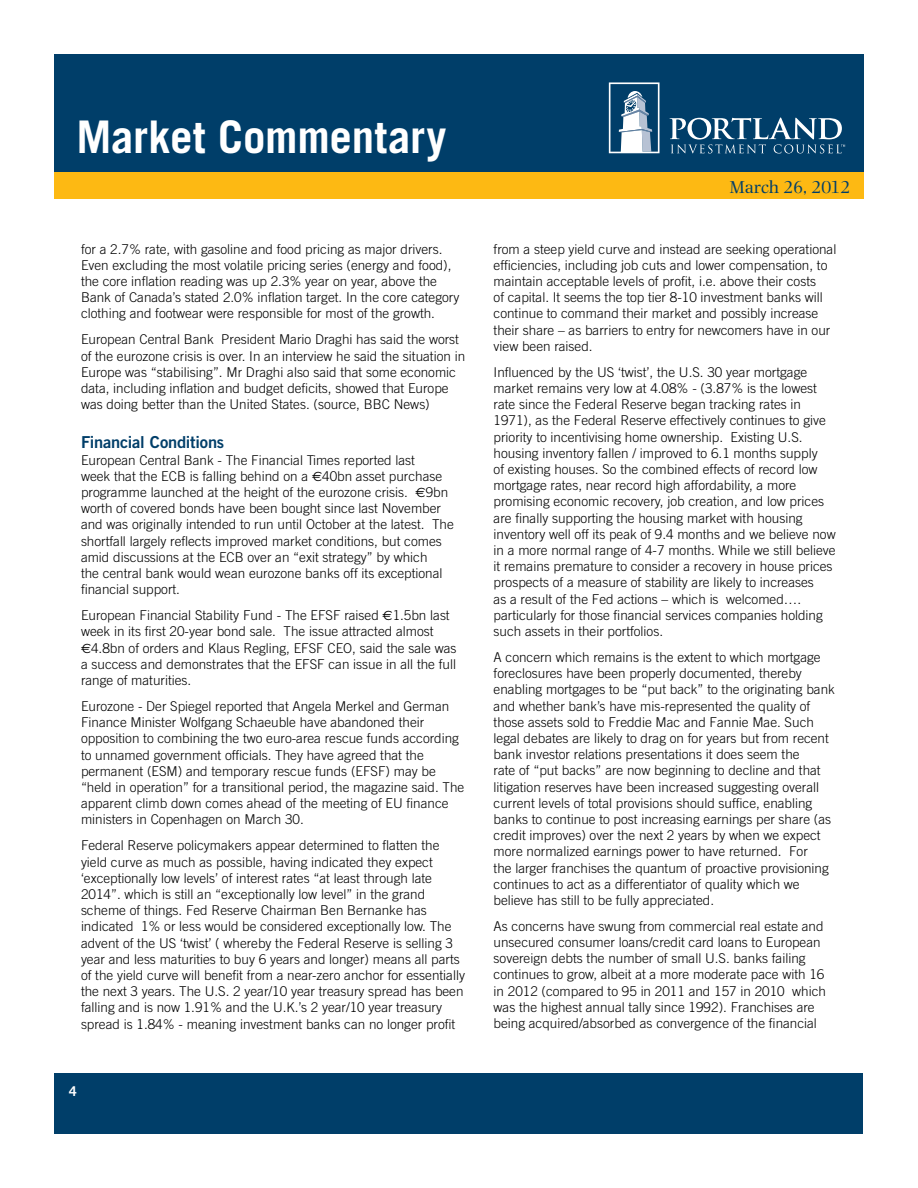
<style>
.page{position:relative;width:918px;height:1188px;background:#fff}
.page>*{position:absolute;margin:0;border:0;box-sizing:border-box;transform-origin:0 0}
.t1{font:700 45px "Trade Gothic";letter-spacing:-.005em;color:#fff}
.t2{font:18px "Photina";letter-spacing:-.025em;color:#003e69}
.t3{font:16.5px "Trade Gothic Bold Two";letter-spacing:-.015em;color:#003e69}
.t4{font:300 13.5px/16.2px "Trade Gothic";color:#000}
.t5{font:700 13.5px "Trade Gothic";color:#fff}
.s1{font-family:"Euro Sans";font-weight:400}
</style>
<div class="page">
<div style="left:55px;top:1073px;width:808px;height:60px;background:#003e69"></div>
<div style="left:54px;top:54px;width:810px;height:142px;background:#003e69"></div>
<svg style="left:609px;top:82px;width:51px;height:71px"></svg>
<svg style="left:670px;top:118px;width:175px;height:35px"></svg>
<div style="left:54px;top:172px;width:810px;height:28px;background:#fdb913"></div>
<h1 class="t1" style="left:76px;top:109px;width:371px">Market Commentary</h1>
<p class="t4" style="left:81px;top:241px;width:380px">for a 2.7% rate, with gasoline and food pricing as major drivers.<br>Even excluding the most volatile pricing series (energy and food), the core inflation reading was up 2.3% year on year, above the Bank of Canada’s stated 2.0% inflation target. In the core category clothing and footwear were responsible for most of the growth.</p>
<p class="t4" style="left:81px;top:331px;width:386px">European Central Bank President Mario Draghi has said the worst of the eurozone crisis is over. In an interview he said the situation in Europe was “stabilising”. Mr Draghi also said that some economic data, including inflation and budget deficits, showed that Europe was doing better than the United States. (source, BBC News)</p>
<p class="t3" style="left:81px;top:432px;width:145px">Financial Conditions</p>
<p class="t4" style="left:81px;top:452px;width:374px">European Central Bank - The Financial Times reported last<br>week that the ECB is falling behind on a <span class="s1">€</span>40bn asset purchase programme launched at the height of the eurozone crisis. <span class="s1">€</span>9bn worth of covered bonds have been bought since last November and was originally intended to run until October at the latest. The shortfall largely reflects improved market conditions, but comes amid discussions at the ECB over an “exit strategy” by which<br>the central bank would wean eurozone banks off its exceptional financial support.</p>
<p class="t4" style="left:81px;top:607px;width:377px">European Financial Stability Fund - The EFSF raised <span class="s1">€</span>1.5bn last week in its first 20-year bond sale. The issue attracted almost <span class="s1">€</span>4.8bn of orders and Klaus Regling, EFSF CEO, said the sale was a success and demonstrates that the EFSF can issue in all the full range of maturities.</p>
<p class="t4" style="left:81px;top:698px;width:385px">Eurozone - Der Spiegel reported that Angela Merkel and German Finance Minister Wolfgang Schaeuble have abandoned their opposition to combining the two euro-area rescue funds according to unnamed government officials. They have agreed that the permanent (ESM) and temporary rescue funds (EFSF) may be “held in operation” for a transitional period, the magazine said. The apparent climb down comes ahead of the meeting of EU finance ministers in Copenhagen on March 30.</p>
<p class="t4" style="left:81px;top:837px;width:386px">Federal Reserve policymakers appear determined to flatten the yield curve as much as possible, having indicated they expect ‘exceptionally low levels’ of interest rates “at least through late 2014”. which is still an “exceptionally low level” in the grand scheme of things. Fed Reserve Chairman Ben Bernanke has indicated 1% or less would be considered exceptionally low. The advent of the US ‘twist’ ( whereby the Federal Reserve is selling 3 year and less maturities to buy 6 years and longer) means all parts of the yield curve will benefit from a near-zero anchor for essentially the next 3 years. The U.S. 2 year/10 year treasury spread has been falling and is now 1.91% and the U.K.’s 2 year/10 year treasury spread is 1.84% - meaning investment banks can no longer profit</p>
<p class="t5" style="left:69px;top:1083px;width:9px">4</p>
<h2 class="t2" style="left:730px;top:177px;width:122px">March 26, 2012</h2>
<p class="t4" style="left:494px;top:241px;width:344px">from a steep yield curve and instead are seeking operational efficiencies, including job cuts and lower compensation, to maintain acceptable levels of profit, i.e. above their costs<br>of capital. It seems the top tier 8-10 investment banks will continue to command their market and possibly increase their share – as barriers to entry for newcomers have in our view been raised.</p>
<p class="t4" style="left:494px;top:364px;width:344px">Influenced by the US ‘twist’, the U.S. 30 year mortgage market remains very low at 4.08% - (3.87% is the lowest rate since the Federal Reserve began tracking rates in 1971), as the Federal Reserve effectively continues to give priority to incentivising home ownership. Existing U.S. housing inventory fallen / improved to 6.1 months supply<br>of existing houses. So the combined effects of record low mortgage rates, near record high affordability, a more promising economic recovery, job creation, and low prices are finally supporting the housing market with housing inventory well off its peak of 9.4 months and we believe now in a more normal range of 4-7 months. While we still believe it remains premature to consider a recovery in house prices prospects of a measure of stability are likely to increases<br>as a result of the Fed actions – which is welcomed…. particularly for those financial services companies holding such assets in their portfolios.</p>
<p class="t4" style="left:494px;top:649px;width:343px">A concern which remains is the extent to which mortgage foreclosures have been properly documented, thereby enabling mortgages to be “put back” to the originating bank and whether bank’s have mis-represented the quality of those assets sold to Freddie Mac and Fannie Mae. Such legal debates are likely to drag on for years but from recent bank investor relations presentations it does seem the<br>rate of “put backs” are now beginning to decline and that litigation reserves have been increased suggesting overall current levels of total provisions should suffice, enabling banks to continue to post increasing earnings per share (as credit improves) over the next 2 years by when we expect more normalized earnings power to have returned. For<br>the larger franchises the quantum of proactive provisioning continues to act as a differentiator of quality which we believe has still to be fully appreciated.</p>
<p class="t4" style="left:494px;top:918px;width:334px">As concerns have swung from commercial real estate and unsecured consumer loans/credit card loans to European sovereign debts the number of small U.S. banks failing continues to grow, albeit at a more moderate pace with 16 in 2012 (compared to 95 in 2011 and 157 in 2010 which was the highest annual tally since 1992). Franchises are being acquired/absorbed as convergence of the financial</p>
</div>
